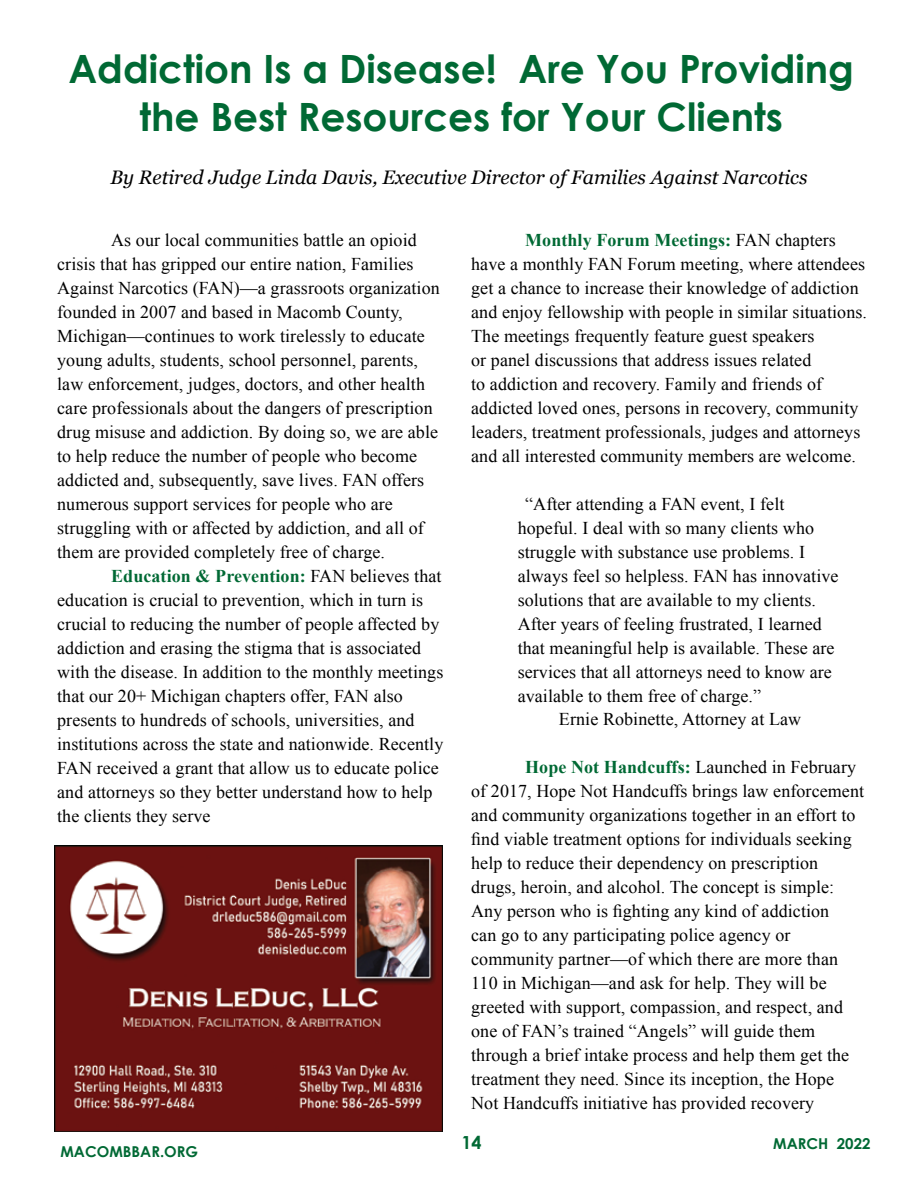
<style>
.page{position:relative;width:918px;height:1188px;background:#fff}
.page>*{position:absolute;margin:0;border:0;box-sizing:border-box;transform-origin:0 0}
.t1{font:700 39px/48px "Century Gothic";color:#006934;text-align:center}
.t2{font:italic 19.5px "Georgia";color:#000}
.t3{font:18px/24px "Times New Roman";letter-spacing:.005em;color:#000}
.t4{font:700 18px "Century Gothic";color:#006934}
.t5{font:700 15px "Century Gothic";color:#006934}
.s1{font-weight:700;color:#006934}
</style>
<div class="page">
<img style="left:54px;top:846px;width:389px;height:286px">
<h1 class="t1" style="left:68px;top:43px;width:787px">Addiction Is a Disease! Are You Providing the Best Resources for Your Clients</h1>
<p class="t2" style="left:110px;top:163px;width:699px">By Retired Judge Linda Davis, Executive Director of Families Against Narcotics</p>
<p class="t3" style="left:57px;top:227px;width:384px;text-indent:54px">As our local communities battle an opioid crisis that has gripped our entire nation, Families Against Narcotics (FAN)—a grassroots organization founded in 2007 and based in Macomb County, Michigan—continues to work tirelessly to educate young adults, students, school personnel, parents, law enforcement, judges, doctors, and other health care professionals about the dangers of prescription drug misuse and addiction. By doing so, we are able to help reduce the number of people who become addicted and, subsequently, save lives. FAN offers numerous support services for people who are struggling with or affected by addiction, and all of them are provided completely free of charge.</p>
<p class="t3" style="left:57px;top:563px;width:388px;text-indent:54px"><span class="s1">Education &amp; Prevention:</span> FAN believes that education is crucial to prevention, which in turn is crucial to reducing the number of people affected by addiction and erasing the stigma that is associated with the disease. In addition to the monthly meetings that our 20+ Michigan chapters offer, FAN also presents to hundreds of schools, universities, and institutions across the state and nationwide. Recently FAN received a grant that allow us to educate police and attorneys so they better understand how to help the clients they serve</p>
<p class="t5" style="left:60px;top:1140px;width:139px">MACOMBBAR.ORG</p>
<p class="t3" style="left:471px;top:227px;width:397px;text-indent:54px"><span class="s1">Monthly Forum Meetings:</span> FAN chapters have a monthly FAN Forum meeting, where attendees get a chance to increase their knowledge of addiction and enjoy fellowship with people in similar situations.<br>The meetings frequently feature guest speakers<br>or panel discussions that address issues related<br>to addiction and recovery. Family and friends of addicted loved ones, persons in recovery, community leaders, treatment professionals, judges and attorneys and all interested community members are welcome.</p>
<p class="t3" style="left:525px;top:491px;width:261px">“After attending a FAN event, I felt</p>
<p class="t3" style="left:518px;top:515px;width:298px">hopeful. I deal with so many clients who</p>
<p class="t3" style="left:518px;top:539px;width:289px">struggle with substance use problems. I</p>
<p class="t3" style="left:518px;top:563px;width:322px">always feel so helpless. FAN has innovative</p>
<p class="t3" style="left:518px;top:587px;width:300px">solutions that are available to my clients.</p>
<p class="t3" style="left:518px;top:611px;width:306px">After years of feeling frustrated, I learned</p>
<p class="t3" style="left:518px;top:635px;width:318px">that meaningful help is available. These are</p>
<p class="t3" style="left:518px;top:659px;width:316px">services that all attorneys need to know are</p>
<p class="t3" style="left:518px;top:683px;width:245px">available to them free of charge.”</p>
<p class="t3" style="left:559px;top:707px;width:244px">Ernie Robinette, Attorney at Law</p>
<p class="t3" style="left:471px;top:755px;width:394px;text-indent:54px"><span class="s1">Hope Not Handcuffs:</span> Launched in February of 2017, Hope Not Handcuffs brings law enforcement and community organizations together in an effort to find viable treatment options for individuals seeking help to reduce their dependency on prescription drugs, heroin, and alcohol. The concept is simple:<br>Any person who is fighting any kind of addiction<br>can go to any participating police agency or community partner—of which there are more than 110 in Michigan—and ask for help. They will be greeted with support, compassion, and respect, and one of FAN’s trained “Angels” will guide them through a brief intake process and help them get the treatment they need. Since its inception, the Hope Not Handcuffs initiative has provided recovery</p>
<p class="t4" style="left:462px;top:1129px;width:22px">14</p>
<p class="t5" style="left:773px;top:1132px;width:99px">MARCH 2022</p>
</div>
